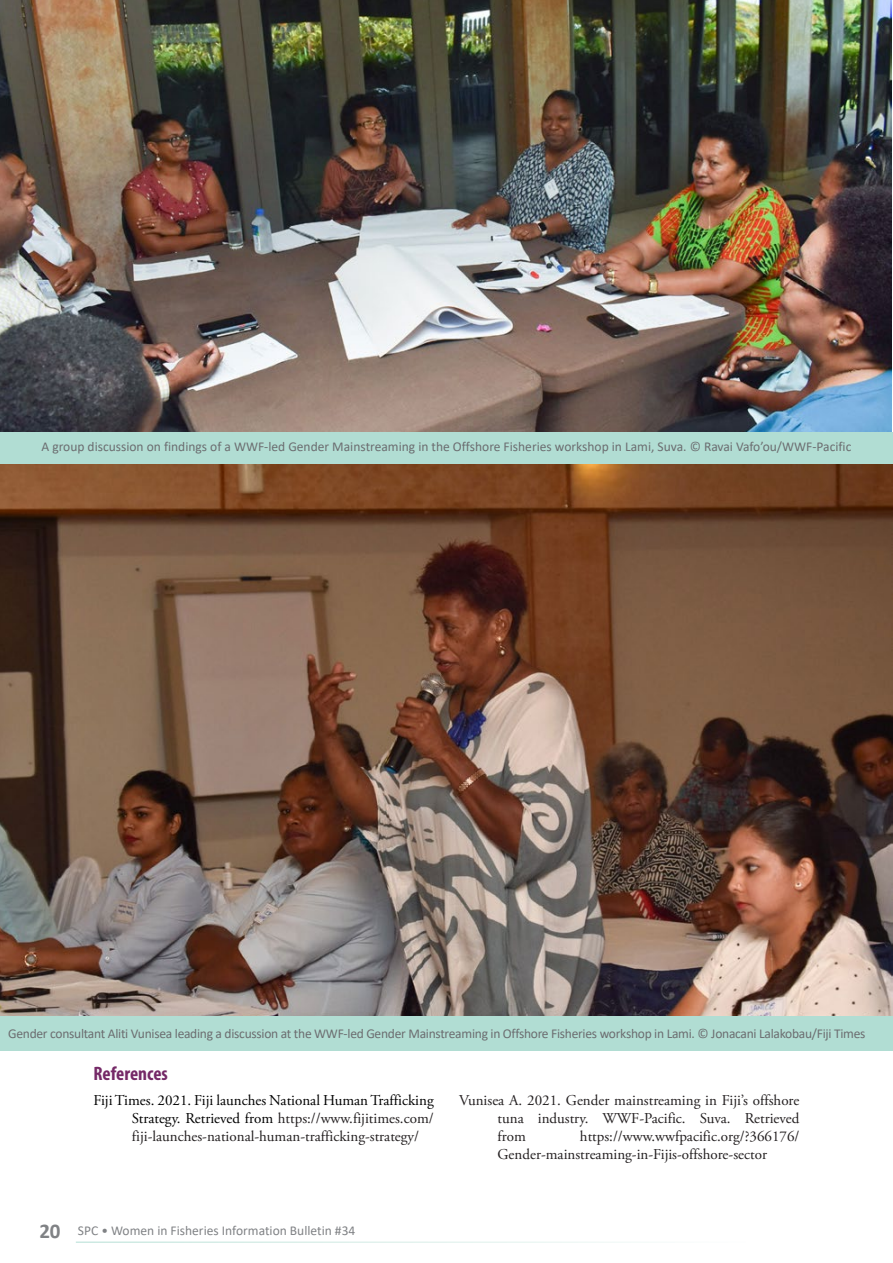
<style>
.page{position:relative;width:893px;height:1263px;background:#fff}
.page>*{position:absolute;margin:0;border:0;box-sizing:border-box;transform-origin:0 0}
.t1{font:700 condensed 19.5px "Myriad Pro";color:#752967}
.t2{font:15px/18px "Adobe Garamond Pro";color:#231f20;text-align:justify}
.t3{font:13.5px "Calibri";letter-spacing:-.02em;color:#6c6d70}
.t4{font:13.5px "Calibri";color:#6c6d70}
.t5{font:13.5px "Calibri";color:#808285}
.s1{color:#000}
.s2{font-weight:700;font-size:21px}
</style>
<div class="page">
<img style="left:0;top:0;width:892px;height:433px">
<div style="left:0;top:433px;width:893px;height:34px;background:#b1ddd3"></div>
<img style="left:0;top:465px;width:893px;height:551px">
<div style="left:0;top:1016px;width:893px;height:34px;background:#b1ddd3"></div>
<p class="t4" style="left:42px;top:437px;width:811px">A group discussion on findings of a WWF-led Gender Mainstreaming in the Offshore Fisheries workshop in Lami, Suva. © Ravai Vafo’ou/WWF-Pacific</p>
<p class="t3" style="left:8px;top:1024px;width:859px">Gender consultant Aliti Vunisea leading a discussion at the WWF-led Gender Mainstreaming in Offshore Fisheries workshop in Lami. © Jonacani Lalakobau/Fiji Times</p>
<h1 class="t1" style="left:94px;top:1061px;width:76px">References</h1>
<p class="t2" style="left:132px;top:1091px;width:303px;text-indent:-38px"><span class="s1">Fiji Times. 2021. Fiji launches National Human Trafficking Strategy. Retrieved from</span> https://www.fijitimes.com/ fiji-launches-national-human-trafficking-strategy/</p>
<p class="t5" style="left:39px;top:1221px;width:318px"><span class="s2">20</span> SPC • Women in Fisheries Information Bulletin #34</p>
<p class="t2" style="left:497px;top:1092px;width:303px;text-indent:-38px">Vunisea A. 2021. Gender mainstreaming in Fiji’s offshore tuna industry. WWF-Pacific. Suva. Retrieved from</p>
<p class="t2" style="left:497px;top:1128px;width:303px;text-indent:82px">https://www.wwfpacific.org/?366176/<br>Gender-mainstreaming-in-Fijis-offshore-sector</p>
</div>
